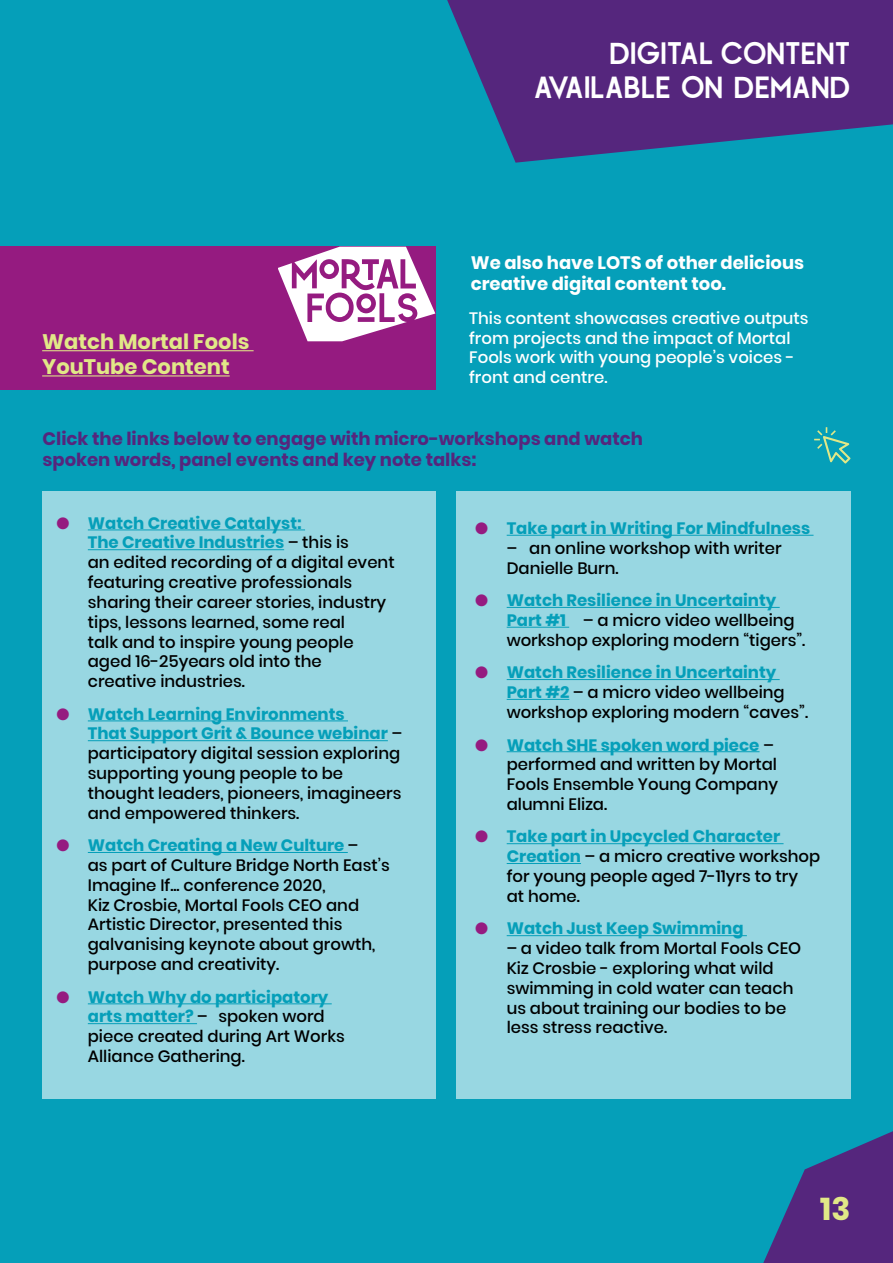
<style>
.page{position:relative;width:893px;height:1263px;background:#059fb9}
.page>*{position:absolute;margin:0;border:0;box-sizing:border-box;transform-origin:0 0}
.t1{font:45.3px/34px "Quirk";color:#fff;text-align:right}
.t2{font:700 31.5px "Poppins";color:#e1e887}
.t3{font:700 21px/25.2px "Poppins";color:#e1e887}
.t4{font:700 18px/21.6px "Poppins";color:#55267d}
.t5{font:700 18px/21.6px "Poppins";color:#fff}
.t6{font:500 16.5px/19.8px "Poppins";color:#000}
.t7{font:500 16.5px/19.8px "Poppins";color:#fff}
.t8{font:700 16.5px "Poppins";color:#059fb9}
.s1{color:#951b80}
.s2{font-weight:700;color:#059fb9}
</style>
<div class="page">
<svg style="left:763px;top:1131px;width:130px;height:132px"></svg>
<div style="left:43px;top:492px;width:393px;height:607px;background:#98d7e2"></div>
<div style="left:457px;top:492px;width:394px;height:607px;background:#98d7e2"></div>
<hr style="left:507px;top:535px;width:306px;height:1px;background:#059fb9">
<hr style="left:507px;top:607px;width:273px;height:1px;background:#059fb9">
<hr style="left:507px;top:627px;width:62px;height:1px;background:#059fb9">
<hr style="left:507px;top:679px;width:273px;height:1px;background:#059fb9">
<hr style="left:507px;top:699px;width:62px;height:1px;background:#059fb9">
<hr style="left:507px;top:751px;width:252px;height:1px;background:#059fb9">
<hr style="left:507px;top:843px;width:276px;height:1px;background:#059fb9">
<hr style="left:507px;top:863px;width:74px;height:1px;background:#059fb9">
<hr style="left:507px;top:935px;width:240px;height:1px;background:#059fb9">
<hr style="left:88px;top:529px;width:217px;height:1px;background:#059fb9">
<hr style="left:88px;top:549px;width:196px;height:1px;background:#059fb9">
<hr style="left:88px;top:720px;width:260px;height:1px;background:#059fb9">
<hr style="left:88px;top:740px;width:300px;height:1px;background:#059fb9">
<hr style="left:88px;top:852px;width:260px;height:1px;background:#059fb9">
<hr style="left:88px;top:1003px;width:244px;height:1px;background:#059fb9">
<hr style="left:88px;top:1023px;width:109px;height:1px;background:#059fb9">
<svg style="left:447px;top:0;width:446px;height:163px;fill:#55267d"></svg>
<div style="left:0;top:247px;width:436px;height:143px;background:#951b80"></div>
<hr style="left:42px;top:350px;width:212px;height:1px;background:#e1e887">
<hr style="left:42px;top:375px;width:188px;height:1px;background:#e1e887">
<svg style="left:278px;top:247px;width:157px;height:94px"></svg>
<svg style="left:814px;top:427px;width:36px;height:36px"></svg>
<p class="t3" style="left:42px;top:329px;width:209px">Watch Mortal Fools<br>YouTube Content</p>
<h1 class="t1" style="left:534px;top:33px;width:318px">DIGITAL CONTENT<br>AVAILABLE ON DEMAND</h1>
<p class="t5" style="left:471px;top:252px;width:335px">We also have LOTS of other delicious creative digital content too.</p>
<p class="t7" style="left:469px;top:308px;width:341px">This content showcases creative outputs from projects and the impact of Mortal Fools work with young people’s voices - front and centre.</p>
<p class="t4" style="left:43px;top:428px;width:602px">Click the links below to engage with micro-workshops and watch spoken words, panel events and key note talks:</p>
<p class="t6" style="left:88px;top:513px;width:308px;text-indent:-31px"><span class="s1">●</span> <span class="s2">Watch Creative Catalyst:<br>The Creative Industries</span> – this is<br>an edited recording of a digital event featuring creative professionals sharing their career stories, industry tips, lessons learned, some real<br>talk and to inspire young people aged 16-25years old into the<br>creative industries.</p>
<p class="t6" style="left:88px;top:704px;width:316px;text-indent:-31px"><span class="s1">●</span> <span class="s2">Watch Learning Environments<br>That Support Grit &amp; Bounce webinar</span> – participatory digital session exploring supporting young people to be thought leaders, pioneers, imagineers and empowered thinkers.</p>
<p class="t6" style="left:88px;top:836px;width:303px;text-indent:-31px"><span class="s1">●</span> <span class="s2">Watch Creating a New Culture</span> –<br>as part of Culture Bridge North East’s<br>Imagine If... conference 2020,<br>Kiz Crosbie, Mortal Fools CEO and<br>Artistic Director, presented this galvanising keynote about growth, purpose and creativity.</p>
<p class="t6" style="left:88px;top:987px;width:259px;text-indent:-31px"><span class="s1">●</span> <span class="s2">Watch Why do participatory arts matter?</span> – spoken word piece created during Art Works<br>Alliance Gathering.</p>
<p class="t8" style="left:475px;top:519px;width:337px"><span class="s1">●</span> Take part in Writing For Mindfulness</p>
<p class="t6" style="left:507px;top:538px;width:276px">– an online workshop with writer<br>Danielle Burn.</p>
<p class="t6" style="left:507px;top:591px;width:300px;text-indent:-31px"><span class="s1">●</span> <span class="s2">Watch Resilience in Uncertainty<br>Part #1</span> – a micro video wellbeing workshop exploring modern “tigers”.</p>
<p class="t6" style="left:507px;top:663px;width:303px;text-indent:-31px"><span class="s1">●</span> <span class="s2">Watch Resilience in Uncertainty<br>Part #2</span> – a micro video wellbeing workshop exploring modern “caves”.</p>
<p class="t6" style="left:507px;top:735px;width:273px;text-indent:-31px"><span class="s1">●</span> <span class="s2">Watch SHE spoken word piece</span> – performed and written by Mortal<br>Fools Ensemble Young Company alumni Eliza.</p>
<p class="t6" style="left:507px;top:827px;width:315px;text-indent:-31px"><span class="s1">●</span> <span class="s2">Take part in Upcycled Character<br>Creation</span> – a micro creative workshop for young people aged 7-11yrs to try<br>at home.</p>
<p class="t8" style="left:475px;top:919px;width:270px"><span class="s1">●</span> Watch Just Keep Swimming</p>
<p class="t6" style="left:507px;top:939px;width:296px">– a video talk from Mortal Fools CEO<br>Kiz Crosbie - exploring what wild swimming in cold water can teach us about training our bodies to be less stress reactive.</p>
<h2 class="t2" style="left:820px;top:1190px;width:32px">13</h2>
</div>
